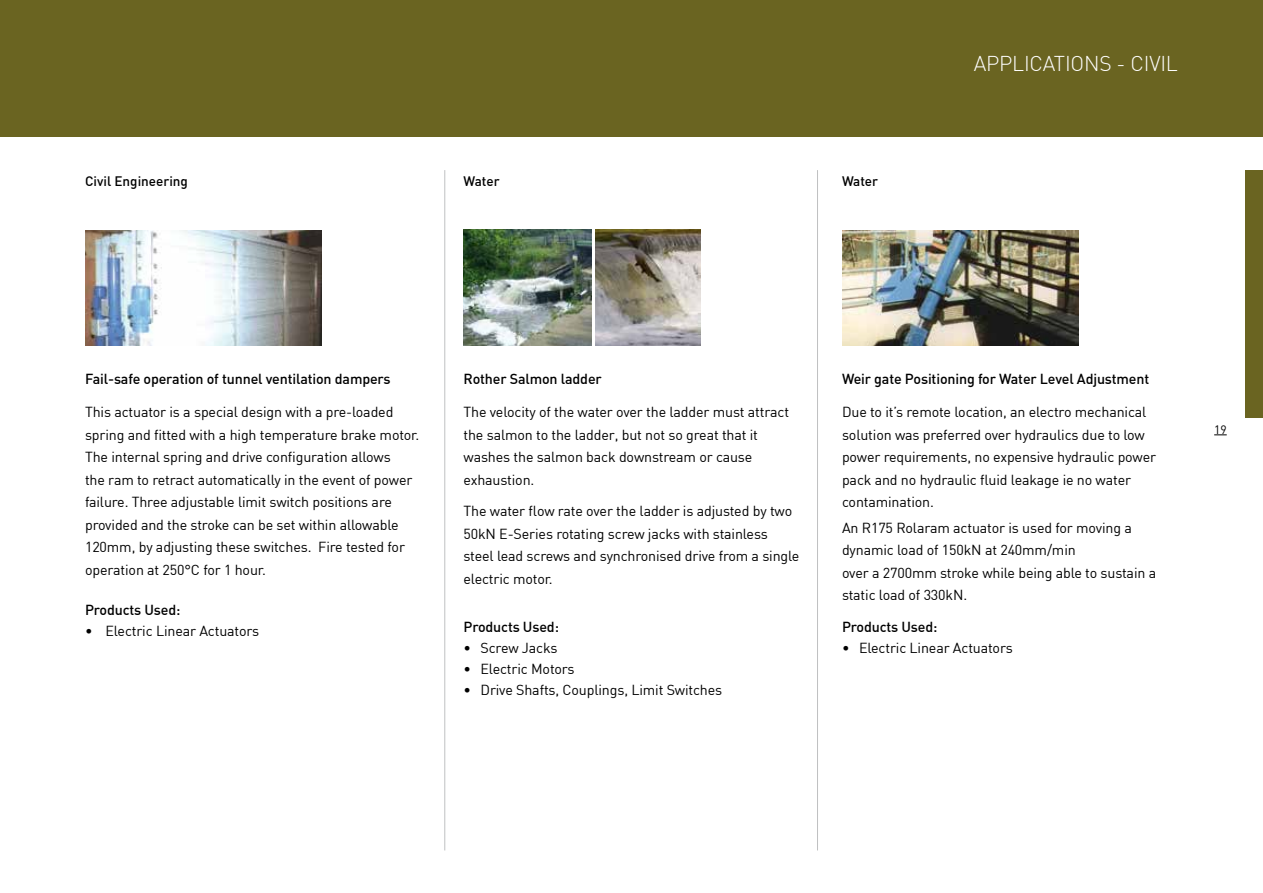
<style>
.page{position:relative;width:1263px;height:893px;background:#fff}
.page>*{position:absolute;margin:0;border:0;box-sizing:border-box;transform-origin:0 0}
.t1{font:300 21px "DIN";letter-spacing:-.01em;color:#fff}
.t2{font:14.25px/22.5px "DIN";letter-spacing:-.01em;color:#000}
.t3{font:500 14.25px "DIN";letter-spacing:-.01em;color:#000}
.t4{font:500 13.5px "DIN";color:#000}
.t5{font:12px "DIN";color:#000}
</style>
<div class="page">
<hr style="left:444px;top:170px;width:1px;height:680px;background:#c0c1c2">
<hr style="left:817px;top:170px;width:1px;height:680px;background:#c0c1c2">
<svg style="left:1214px;top:435px;width:13px;height:1px"></svg>
<div style="left:0;top:0;width:1263px;height:136px;background:#6a6421"></div>
<img style="left:85px;top:230px;width:237px;height:115px">
<img style="left:842px;top:230px;width:236px;height:115px">
<img style="left:463px;top:230px;width:129px;height:115px">
<img style="left:595px;top:230px;width:105px;height:115px">
<div style="left:1246px;top:170px;width:17px;height:247px;background:#6a6421"></div>
<p class="t4" style="left:85px;top:173px;width:104px">Civil Engineering</p>
<p class="t4" style="left:463px;top:173px;width:38px">Water</p>
<p class="t4" style="left:842px;top:173px;width:38px">Water</p>
<h1 class="t1" style="left:974px;top:50px;width:206px">APPLICATIONS - CIVIL</h1>
<p class="t3" style="left:85px;top:370px;width:307px">Fail-safe operation of tunnel ventilation dampers</p>
<p class="t2" style="left:85px;top:400px;width:336px">This actuator is a special design with a pre-loaded spring and fitted with a high temperature brake motor.<br>The internal spring and drive configuration allows<br>the ram to retract automatically in the event of power failure. Three adjustable limit switch positions are provided and the stroke can be set within allowable 120mm, by adjusting these switches. Fire tested for operation at 250°C for 1 hour.</p>
<p class="t3" style="left:85px;top:601px;width:97px">Products Used:</p>
<p class="t2" style="left:85px;top:619px;width:176px">• Electric Linear Actuators</p>
<p class="t3" style="left:463px;top:370px;width:140px">Rother Salmon ladder</p>
<p class="t2" style="left:463px;top:400px;width:327px">The velocity of the water over the ladder must attract the salmon to the ladder, but not so great that it washes the salmon back downstream or cause exhaustion.</p>
<p class="t2" style="left:463px;top:499px;width:337px">The water flow rate over the ladder is adjusted by two 50kN E-Series rotating screw jacks with stainless steel lead screws and synchronised drive from a single electric motor.</p>
<p class="t3" style="left:463px;top:617px;width:97px">Products Used:</p>
<p class="t2" style="left:463px;top:636px;width:96px">• Screw Jacks</p>
<p class="t2" style="left:463px;top:657px;width:113px">• Electric Motors</p>
<p class="t2" style="left:463px;top:678px;width:260px">• Drive Shafts, Couplings, Limit Switches</p>
<p class="t3" style="left:842px;top:370px;width:309px">Weir gate Positioning for Water Level Adjustment</p>
<p class="t2" style="left:842px;top:400px;width:316px">Due to it’s remote location, an electro mechanical solution was preferred over hydraulics due to low power requirements, no expensive hydraulic power pack and no hydraulic fluid leakage ie no water contamination.</p>
<p class="t2" style="left:842px;top:516px;width:316px">An R175 Rolaram actuator is used for moving a dynamic load of 150kN at 240mm/min<br>over a 2700mm stroke while being able to sustain a static load of 330kN.</p>
<p class="t3" style="left:842px;top:617px;width:97px">Products Used:</p>
<p class="t2" style="left:842px;top:636px;width:172px">• Electric Linear Actuators</p>
<p class="t5" style="left:1214px;top:422px;width:14px">19</p>
</div>
